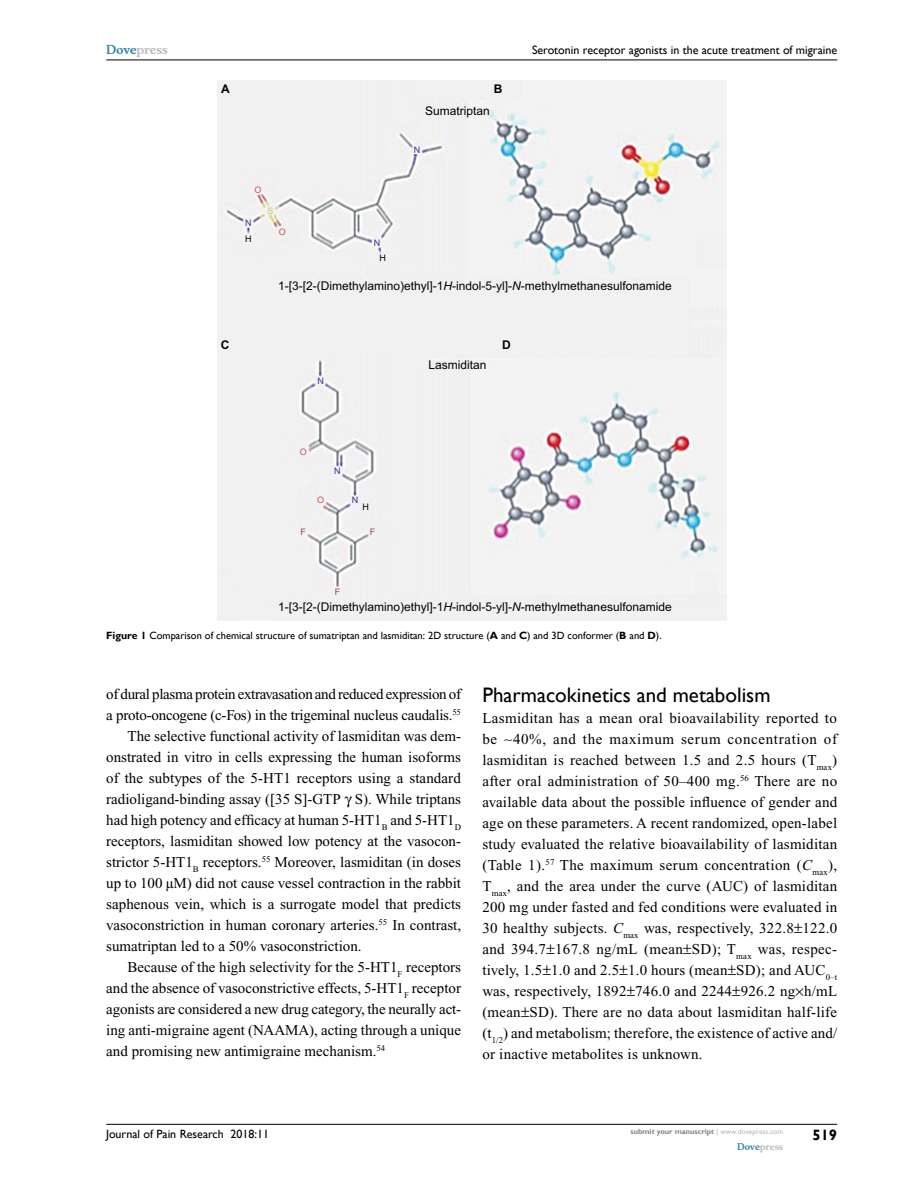
<style>
.page{position:relative;width:918px;height:1188px;background:#fff}
.page>*{position:absolute;margin:0;border:0;box-sizing:border-box;transform-origin:0 0}
.t1{font:21px "Gill Sans";color:#000}
.t2{font:15px/21px "Times New Roman";color:#000;text-align:justify}
.t3{font:15px "Times New Roman";letter-spacing:-.02em;color:#000}
.t4{font:700 15px "Gill Sans";color:#000}
.t5{font:12px "Arial";color:#000}
.t6{font:12px "Gill Sans";color:#000}
.t7{font:700 12px "Musee";color:#b8babc}
.t8{font:700 12px "Arial";color:#000}
.t9{font:10.5px "Gill Sans";color:#000}
.t10{font:700 9px "Musee";color:#b8babc}
.t11{font:9px "Arial";color:#383896}
.t12{font:9px "Arial";color:#c75360}
.t13{font:9px "Arial";color:#000}
.t14{font:9px "Arial";color:#8d4778}
.t15{font:9px "Arial";color:#c7c86b}
.t16{font:700 7.5px "Gill Sans";color:#808285}
.s1{color:#3785ad}
.s2{font-style:italic}
.s3{font-weight:700}
.s4{font-weight:400;color:#b8babc}
</style>
<div class="page">
<hr style="left:106px;top:1124px;width:731px;height:1px;background:#000">
<hr style="left:106px;top:60px;width:731px;height:1px;background:#000">
<img style="left:217px;top:80px;width:509px;height:540px">
<p class="t7" style="left:106px;top:43px;width:63px"><span class="s1">Dove</span>press</p>
<p class="t8" style="left:221px;top:80px;width:10px">A</p>
<p class="t8" style="left:494px;top:80px;width:10px">B</p>
<p class="t5" style="left:425px;top:102px;width:66px">Sumatriptan</p>
<p class="t12" style="left:254px;top:184px;width:9px">O</p>
<p class="t11" style="left:245px;top:217px;width:8px">N</p>
<p class="t13" style="left:245px;top:233px;width:8px">H</p>
<p class="t15" style="left:267px;top:205px;width:8px">S</p>
<p class="t12" style="left:279px;top:226px;width:9px">O</p>
<p class="t11" style="left:414px;top:143px;width:8px">N</p>
<p class="t11" style="left:374px;top:236px;width:8px">N</p>
<p class="t13" style="left:380px;top:251px;width:8px">H</p>
<p class="t6" style="left:532px;top:43px;width:307px">Serotonin receptor agonists in the acute treatment of migraine</p>
<p class="t5" style="left:278px;top:278px;width:395px">1-[3-[2-(Dimethylamino)ethyl]-1<span class="s2">H</span>-indol-5-yl]-<span class="s2">N</span>-methylmethanesulfonamide</p>
<p class="t8" style="left:221px;top:336px;width:10px">C</p>
<p class="t8" style="left:502px;top:336px;width:10px">D</p>
<p class="t11" style="left:317px;top:375px;width:8px">N</p>
<p class="t12" style="left:300px;top:445px;width:9px">O</p>
<p class="t12" style="left:317px;top:494px;width:9px">O</p>
<p class="t11" style="left:334px;top:465px;width:8px">N</p>
<p class="t11" style="left:352px;top:494px;width:8px">N</p>
<p class="t13" style="left:363px;top:501px;width:8px">H</p>
<p class="t14" style="left:300px;top:525px;width:7px">F</p>
<p class="t14" style="left:370px;top:525px;width:7px">F</p>
<p class="t14" style="left:335px;top:585px;width:7px">F</p>
<p class="t5" style="left:428px;top:357px;width:60px">Lasmiditan</p>
<p class="t5" style="left:278px;top:599px;width:395px">1-[3-[2-(Dimethylamino)ethyl]-1<span class="s2">H</span>-indol-5-yl]-<span class="s2">N</span>-methylmethanesulfonamide</p>
<p class="t9" style="left:106px;top:630px;width:557px"><span class="s3">Figure 1</span> Comparison of chemical structure of sumatriptan and lasmiditan: 2D structure (<span class="s3">A</span> and <span class="s3">C</span>) and 3D conformer (<span class="s3">B</span> and <span class="s3">D</span>).</p>
<p class="t3" style="left:106px;top:686px;width:356px">of dural plasma protein extravasation and reduced expression of</p>
<p class="t2" style="left:106px;top:704px;width:356px">a proto-oncogene (c-Fos) in the trigeminal nucleus caudalis.<sup>55</sup></p>
<p class="t2" style="left:128px;top:725px;width:335px">The selective functional activity of lasmiditan was dem-</p>
<p class="t2" style="left:106px;top:746px;width:356px">onstrated in vitro in cells expressing the human isoforms</p>
<p class="t2" style="left:106px;top:767px;width:356px">of the subtypes of the 5-HT1 receptors using a standard</p>
<p class="t2" style="left:106px;top:788px;width:356px">radioligand-binding assay ([35 S]-GTP S). While triptans</p>
<p class="t2" style="left:106px;top:809px;width:356px">had high potency and efficacy at human 5-HT1<sub>B</sub> and 5-HT1<sub>D</sub></p>
<p class="t2" style="left:106px;top:830px;width:356px">receptors, lasmiditan showed low potency at the vasocon-</p>
<p class="t2" style="left:106px;top:851px;width:356px">strictor 5-HT1<sub>B</sub> receptors.<sup>55</sup> Moreover, lasmiditan (in doses</p>
<p class="t2" style="left:106px;top:872px;width:356px">up to 100 μM) did not cause vessel contraction in the rabbit</p>
<p class="t2" style="left:106px;top:893px;width:356px">saphenous vein, which is a surrogate model that predicts</p>
<p class="t2" style="left:106px;top:914px;width:356px">vasoconstriction in human coronary arteries.<sup>55</sup> In contrast,</p>
<p class="t2" style="left:106px;top:935px;width:257px">sumatriptan led to a 50% vasoconstriction.</p>
<p class="t2" style="left:128px;top:956px;width:335px">Because of the high selectivity for the 5-HT1<sub>F</sub> receptors</p>
<p class="t2" style="left:106px;top:977px;width:356px">and the absence of vasoconstrictive effects, 5-HT1<sub>F</sub> receptor</p>
<p class="t2" style="left:106px;top:998px;width:357px">agonists are considered a new drug category, the neurally act-</p>
<p class="t2" style="left:106px;top:1019px;width:356px">ing anti-migraine agent (NAAMA), acting through a unique</p>
<p class="t2" style="left:106px;top:1040px;width:281px">and promising new antimigraine mechanism.<sup>54</sup></p>
<h1 class="t1" style="left:482px;top:682px;width:290px">Pharmacokinetics and metabolism</h1>
<p class="t2" style="left:482px;top:707px;width:356px">Lasmiditan has a mean oral bioavailability reported to be 40%, and the maximum serum concentration of lasmiditan is reached between 1.5 and 2.5 hours (T<sub>max</sub>) after oral administration of 50–400 mg.<sup>56</sup> There are no available data about the possible influence of gender and age on these parameters. A recent randomized, open-label study evaluated the relative bioavailability of lasmiditan (Table 1).<sup>57</sup> The maximum serum concentration (<span class="s2">C</span><sub>max</sub>), T<sub>max</sub>, and the area under the curve (AUC) of lasmiditan 200 mg under fasted and fed conditions were evaluated in 30 healthy subjects. <span class="s2">C</span><sub>max</sub> was, respectively, 322.8 122.0 and 394.7 167.8 ng/mL (mean SD); T<sub>max</sub> was, respec&shy;tively, 1.5 1.0 and 2.5 1.0 hours (mean SD); and AUC<sub>0–t </sub>was, respectively, 1892 746.0 and 2244 926.2 ng h/mL (mean SD). There are no data about lasmiditan half-life (t<sub>1/2</sub>) and metabolism; therefore, the existence of active and/ or inactive metabolites is unknown.</p>
<p class="t6" style="left:106px;top:1127px;width:164px">Journal of Pain Research 2018:11</p>
<p class="t16" style="left:631px;top:1127px;width:154px">submit your manuscript <span class="s4">| www.dovepress.com</span></p>
<p class="t10" style="left:737px;top:1141px;width:48px"><span class="s1">Dove</span>press</p>
<p class="t4" style="left:812px;top:1126px;width:26px">519</p>
</div>
